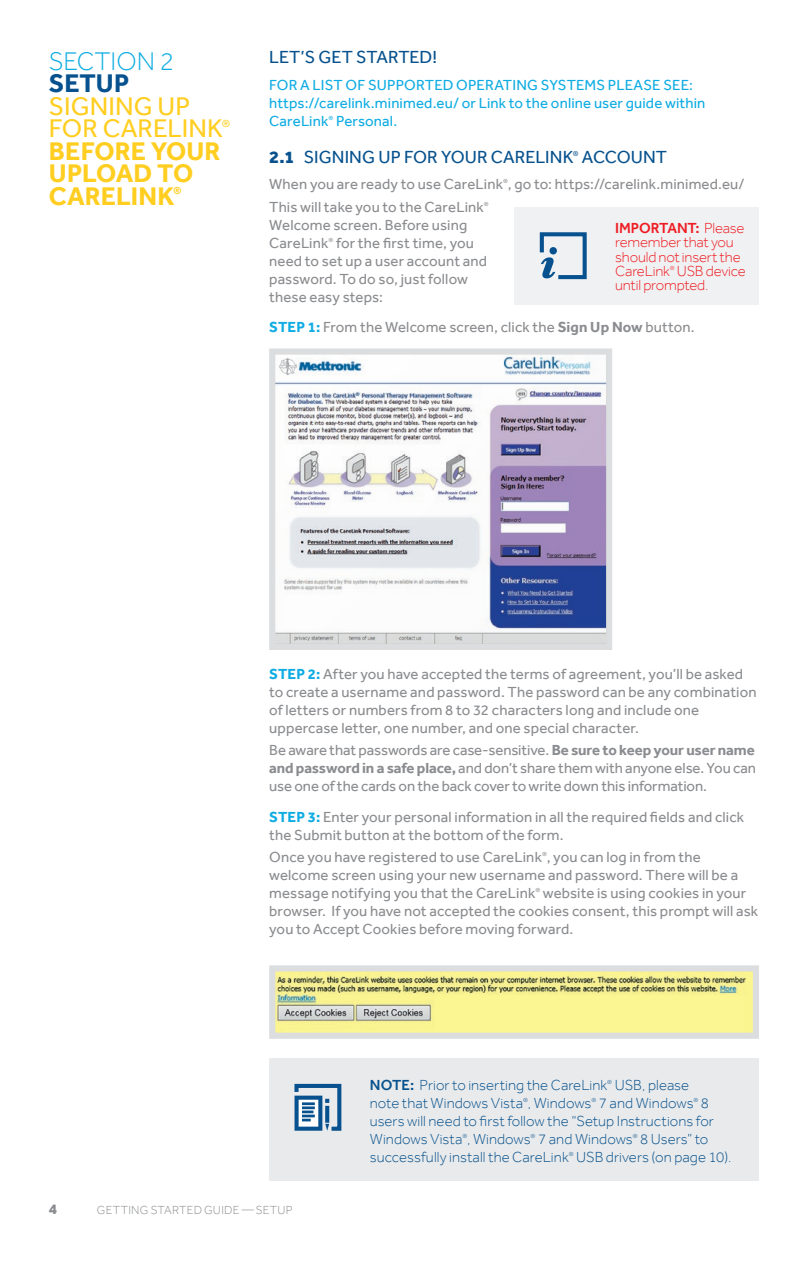
<style>
.page{position:relative;width:808px;height:1263px;background:#fff}
.page>*{position:absolute;margin:0;border:0;box-sizing:border-box;transform-origin:0 0}
.t1{font:700 26.25px/22.5px "Effra";letter-spacing:.005em;color:#ffce21}
.t2{font:26.25px/22.5px "Effra";letter-spacing:.005em;color:#ffce21}
.t3{font:300 26.25px "Effra";letter-spacing:-.005em;color:#0face3}
.t4{font:700 26.25px "Effra";color:#07528e}
.t5{font:18px "Effra";letter-spacing:.005em;color:#07528e}
.t6{font:15px/18px "Effra";letter-spacing:.01em;color:#8a8c8f}
.t7{font:300 15px/18px "Effra";letter-spacing:.005em;color:#07528e}
.t8{font:15px/18px "Effra";letter-spacing:.01em;color:#0face3}
.t9{font:300 15px/14.2px "Effra";letter-spacing:-.01em;color:#ee1d23}
.t10{font:800 15px "Effra";color:#8a8c8f}
.t11{font:300 12px "Effra";letter-spacing:.02em;color:#8a8c8f}
.t12{font:10.5px "Effra";color:#ffce21}
.t13{font:700 10.5px "Effra";color:#ffce21}
.t14{font:7.2px "Effra";color:#07528e}
.t15{font:300 6px "Effra";color:#07528e}
.t16{font:6px "Effra";color:#8a8c8f}
.t17{font:6px "Effra";color:#0face3}
.t18{font:300 6px "Effra";color:#ee1d23}
.s1{font-weight:800}
.s2{font-weight:500}
.s3{font-weight:700;color:#0face3}
.s4{font-weight:700}
</style>
<div class="page">
<div style="left:269px;top:1058px;width:490px;height:123px;background:#e9eaeb"></div>
<svg style="left:294px;top:1083px;width:48px;height:48px"></svg>
<div style="left:514px;top:207px;width:245px;height:98px;background:#f0f1f2"></div>
<svg style="left:539px;top:232px;width:48px;height:48px"></svg>
<svg style="left:269px;top:348px;width:343px;height:302px;background:#dddee0"></svg>
<svg style="left:276px;top:354px;width:330px;height:290px"></svg>
<svg style="left:269px;top:965px;width:490px;height:74px;background:#e2df9d"></svg>
<h1 class="t3" style="left:49px;top:46px;width:127px">SECTION 2</h1>
<h1 class="t4" style="left:49px;top:68px;width:82px">SETUP</h1>
<h1 class="t2" style="left:49px;top:95px;width:176px">SIGNING UP<br>FOR CARELINK</h1>
<p class="t12" style="left:222px;top:117px;width:10px">®</p>
<h1 class="t1" style="left:49px;top:139px;width:173px">BEFORE YOUR<br>UPLOAD TO<br>CARELINK</h1>
<p class="t13" style="left:173px;top:184px;width:10px">®</p>
<p class="t5" style="left:269px;top:47px;width:169px">LET’S GET STARTED!</p>
<p class="t8" style="left:269px;top:76px;width:438px">FOR A LIST OF SUPPORTED OPERATING SYSTEMS PLEASE SEE: https://carelink.minimed.eu/ or Link to the online user guide within<br>CareLink</p>
<p class="t17" style="left:328px;top:114px;width:6px">®</p>
<p class="t8" style="left:336px;top:112px;width:63px">Personal.</p>
<p class="t5" style="left:269px;top:146px;width:306px"><span class="s1">2.1</span> SIGNING UP FOR YOUR CARELINK</p>
<p class="t14" style="left:573px;top:149px;width:7px">®</p>
<p class="t5" style="left:582px;top:146px;width:87px">ACCOUNT</p>
<p class="t6" style="left:269px;top:175px;width:477px">When you are ready to use CareLink , go to: https://carelink.minimed.eu/</p>
<p class="t16" style="left:503px;top:178px;width:6px">®</p>
<p class="t6" style="left:269px;top:197px;width:216px">This will take you to the CareLink</p>
<p class="t16" style="left:484px;top:200px;width:6px">®</p>
<p class="t6" style="left:269px;top:215px;width:200px">Welcome screen. Before using<br>CareLink</p>
<p class="t9" style="left:615px;top:221px;width:131px"><span class="s2">IMPORTANT:</span> Please remember that you should not insert the<br>CareLink</p>
<p class="t6" style="left:269px;top:233px;width:219px;text-indent:67px">for the first time, you need to set up a user account and password. To do so, just follow these easy steps:</p>
<p class="t6" style="left:269px;top:318px;width:427px"><span class="s3">STEP 1:</span> From the Welcome screen, click the <span class="s4">Sign Up Now</span> button.</p>
<p class="t16" style="left:328px;top:236px;width:6px">®</p>
<p class="t9" style="left:615px;top:264px;width:132px;text-indent:62px">USB device until prompted.</p>
<p class="t18" style="left:670px;top:265px;width:6px">®</p>
<p class="t6" style="left:269px;top:664px;width:489px"><span class="s3">STEP 2:</span> After you have accepted the terms of agreement, you’ll be asked to create a username and password. The password can be any combination of letters or numbers from 8 to 32 characters long and include one uppercase letter, one number, and one special character.</p>
<p class="t6" style="left:269px;top:741px;width:488px;text-align:justify">Be aware that passwords are case-sensitive. <span class="s4">Be sure to keep your user name and password in a safe place,</span> and don’t share them with anyone else. You can use one of the cards on the back cover to write down this information.</p>
<p class="t6" style="left:269px;top:807px;width:476px"><span class="s3">STEP 3:</span> Enter your personal information in all the required fields and click the Submit button at the bottom of the form.</p>
<p class="t6" style="left:269px;top:848px;width:433px">Once you have registered to use CareLink , you can log in from the</p>
<p class="t16" style="left:542px;top:850px;width:6px">®</p>
<p class="t6" style="left:269px;top:866px;width:470px">welcome screen using your new username and password. There will be a message notifying you that the CareLink</p>
<p class="t16" style="left:535px;top:886px;width:6px">®</p>
<p class="t6" style="left:269px;top:884px;width:491px;text-indent:274px">website is using cookies in your browser. If you have not accepted the cookies consent, this prompt will ask you to Accept Cookies before moving forward.</p>
<p class="t7" style="left:370px;top:1075px;width:239px"><span class="s2">NOTE:</span> Prior to inserting the CareLink</p>
<p class="t15" style="left:607px;top:1078px;width:6px">®</p>
<p class="t7" style="left:615px;top:1075px;width:76px">USB, please</p>
<p class="t7" style="left:370px;top:1093px;width:223px">note that Windows Vista , Windows</p>
<p class="t15" style="left:523px;top:1096px;width:6px">®</p>
<p class="t15" style="left:591px;top:1096px;width:6px">®</p>
<p class="t7" style="left:599px;top:1093px;width:96px">7 and Windows</p>
<p class="t15" style="left:693px;top:1096px;width:6px">®</p>
<p class="t7" style="left:370px;top:1093px;width:346px;text-indent:331px">8 users will need to first follow the “Setup I nstructions for<br>Windows Vista , Windows</p>
<p class="t15" style="left:462px;top:1132px;width:6px">®</p>
<p class="t15" style="left:531px;top:1132px;width:6px">®</p>
<p class="t7" style="left:538px;top:1129px;width:96px">7 and Windows</p>
<p class="t15" style="left:633px;top:1132px;width:6px">®</p>
<p class="t7" style="left:640px;top:1129px;width:70px">8 Users” to</p>
<p class="t7" style="left:370px;top:1147px;width:200px">successfully install the CareLink</p>
<p class="t15" style="left:569px;top:1150px;width:6px">®</p>
<p class="t7" style="left:576px;top:1147px;width:157px">USB drivers (on page 10).</p>
<p class="t10" style="left:49px;top:1200px;width:10px">4</p>
<p class="t11" style="left:97px;top:1203px;width:196px">Getting started g uide — setup</p>
</div>
